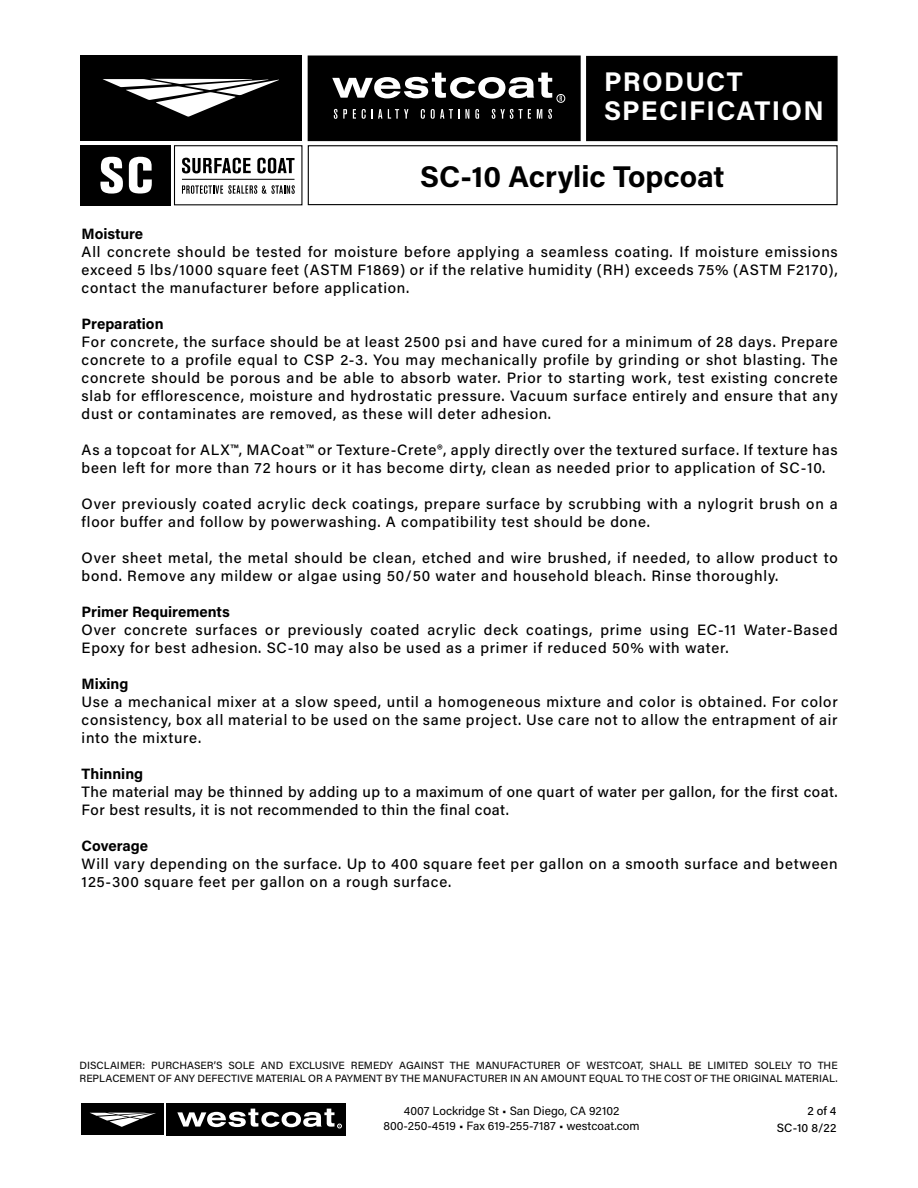
<style>
.page{position:relative;width:918px;height:1188px;background:#fff}
.page>*{position:absolute;margin:0;border:0;box-sizing:border-box;transform-origin:0 0}
.t1{font:700 30px "Acumin Pro";color:#000}
.t2{font:700 27px/28.5px "Acumin Pro";letter-spacing:.05em;color:#fff}
.t3{font:500 15px/18px "Acumin Pro";letter-spacing:.05em;color:#000}
.t4{font:500 15px/18px "Acumin Pro";letter-spacing:.03em;color:#000}
.t5{font:700 15px "Acumin Pro";color:#000}
.t6{font:12px "Acumin Pro";color:#000}
.t7{font:500 12px "Acumin Pro";letter-spacing:.005em;color:#000}
.t8{font:500 10.5px/12.6px "Acumin Pro";color:#0f0f0f}
.t9{font:3px "Myriad";color:#fff}
</style>
<div class="page">
<div style="left:588px;top:57px;width:248px;height:83px;background:#000"></div>
<div style="left:586px;top:56px;width:252px;height:85px;border:3px solid #000"></div>
<div style="left:308px;top:145px;width:530px;height:60px;border:1px solid #000"></div>
<div style="left:81px;top:56px;width:221px;height:85px;background:#000"></div>
<svg style="left:103px;top:79px;width:176px;height:38px"></svg>
<div style="left:308px;top:56px;width:273px;height:85px;background:#000"></div>
<svg style="left:334px;top:109px;width:13px;height:10px"></svg>
<svg style="left:353px;top:109px;width:3px;height:10px"></svg>
<svg style="left:362px;top:109px;width:4px;height:10px"></svg>
<svg style="left:372px;top:109px;width:10px;height:10px"></svg>
<svg style="left:388px;top:109px;width:20px;height:10px"></svg>
<svg style="left:421px;top:109px;width:4px;height:10px"></svg>
<svg style="left:431px;top:109px;width:28px;height:10px"></svg>
<svg style="left:465px;top:109px;width:4px;height:10px"></svg>
<svg style="left:475px;top:109px;width:4px;height:10px"></svg>
<svg style="left:492px;top:109px;width:39px;height:10px"></svg>
<svg style="left:537px;top:109px;width:5px;height:10px"></svg>
<svg style="left:548px;top:109px;width:4px;height:10px"></svg>
<svg style="left:332px;top:73px;width:234px;height:30px"></svg>
<div style="left:81px;top:1104px;width:83px;height:31px;background:#000"></div>
<svg style="left:90px;top:1113px;width:66px;height:14px"></svg>
<div style="left:166px;top:1104px;width:180px;height:31px;background:#000"></div>
<svg style="left:177px;top:1109px;width:165px;height:19px"></svg>
<div style="left:174px;top:145px;width:128px;height:60px;border:1px solid #000"></div>
<div style="left:81px;top:145px;width:90px;height:60px;background:#000"></div>
<svg style="left:100px;top:157px;width:23px;height:37px"></svg>
<svg style="left:129px;top:157px;width:23px;height:37px"></svg>
<svg style="left:182px;top:158px;width:69px;height:15px"></svg>
<svg style="left:257px;top:158px;width:38px;height:15px"></svg>
<hr style="left:182px;top:179px;width:113px;height:1px;background:#000">
<svg style="left:182px;top:185px;width:113px;height:9px"></svg>
<h2 class="t2" style="left:604px;top:67px;width:221px">PRODUCT<br>SPECIFICATION</h2>
<h1 class="t1" style="left:420px;top:155px;width:306px">SC-10 Acrylic Topcoat</h1>
<p class="t5" style="left:82px;top:223px;width:63px">Moisture</p>
<p class="t3" style="left:82px;top:242px;width:758px;text-align:justify">All concrete should be tested for moisture before applying a seamless coating. If moisture emissions exceed 5 lbs/1000 square feet (ASTM F1869) or if the relative humidity (RH) exceeds 75% (ASTM F2170), contact the manufacturer before application.</p>
<p class="t5" style="left:82px;top:313px;width:83px">Preparation</p>
<p class="t3" style="left:82px;top:332px;width:758px;text-align:justify">For concrete, the surface should be at least 2500 psi and have cured for a minimum of 28 days. Prepare concrete to a profile equal to CSP 2-3. You may mechanically profile by grinding or shot blasting. The concrete should be porous and be able to absorb water. Prior to starting work, test existing concrete slab for efflorescence, moisture and hydrostatic pressure. Vacuum surface entirely and ensure that any dust or contaminates are removed, as these will deter adhesion.</p>
<p class="t3" style="left:82px;top:440px;width:758px">As a topcoat for ALX™, MACoat™ or Texture-Crete®, apply directly over the textured surface. If texture has been left for more than 72 hours or it has become dirty, clean as needed prior to application of SC-10.</p>
<p class="t3" style="left:82px;top:494px;width:758px">Over previously coated acrylic deck coatings, prepare surface by scrubbing with a nylogrit brush on a floor buffer and follow by powerwashing. A compatibility test should be done.</p>
<p class="t3" style="left:82px;top:548px;width:758px">Over sheet metal, the metal should be clean, etched and wire brushed, if needed, to allow product to bond. Remove any mildew or algae using 50/50 water and household bleach. Rinse thoroughly.</p>
<p class="t5" style="left:82px;top:601px;width:150px">Primer Requirements</p>
<p class="t3" style="left:82px;top:620px;width:758px">Over concrete surfaces or previously coated acrylic deck coatings, prime using EC-11 Water-Based<br>Epoxy for best adhesion. SC-10 may also be used as a primer if reduced 50% with water.</p>
<p class="t5" style="left:82px;top:673px;width:48px">Mixing</p>
<p class="t3" style="left:82px;top:692px;width:758px;text-align:justify">Use a mechanical mixer at a slow speed, until a homogeneous mixture and color is obtained. For color consistency, box all material to be used on the same project. Use care not to allow the entrapment of air into the mixture.</p>
<p class="t5" style="left:82px;top:763px;width:63px">Thinning</p>
<p class="t4" style="left:82px;top:782px;width:758px">The material may be thinned by adding up to a maximum of one quart of water per gallon, for the first coat.<br>For best results, it is not recommended to thin the final coat.</p>
<p class="t5" style="left:82px;top:835px;width:68px">Coverage</p>
<p class="t3" style="left:82px;top:854px;width:758px">Will vary depending on the surface. Up to 400 square feet per gallon on a smooth surface and between<br>125-300 square feet per gallon on a rough surface.</p>
<p class="t8" style="left:80px;top:1059px;width:760px">DISCLAIMER: PURCHASER’S SOLE AND EXCLUSIVE REMEDY AGAINST THE MANUFACTURER OF WESTCOAT, SHALL BE LIMITED SOLELY TO THE<br>REPLACEMENT OF ANY DEFECTIVE MATERIAL OR A PAYMENT BY THE MANUFACTURER IN AN AMOUNT EQUAL TO THE COST OF THE ORIGINAL MATERIAL.</p>
<p class="t6" style="left:404px;top:1103px;width:217px">4007 Lockridge St • San Diego, CA 92102</p>
<p class="t7" style="left:807px;top:1103px;width:31px">2 of 4</p>
<p class="t6" style="left:384px;top:1117px;width:258px">800-250-4519 • Fax 619-255-7187 • westcoat.com</p>
<p class="t9" style="left:339px;top:1125px;width:3px">R</p>
<p class="t7" style="left:777px;top:1119px;width:61px">SC-10 8/22</p>
</div>
